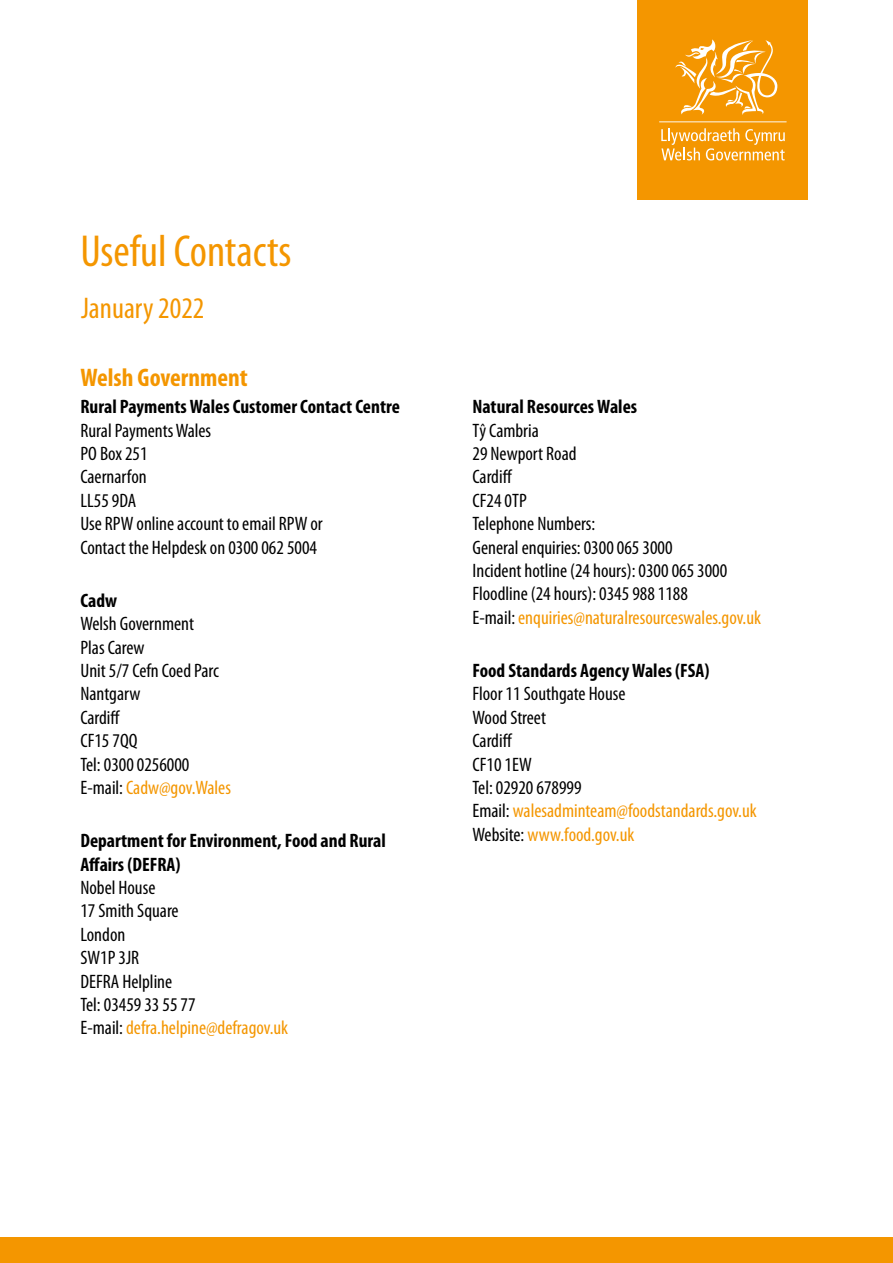
<style>
.page{position:relative;width:893px;height:1263px;background:#fff}
.page>*{position:absolute;margin:0;border:0;box-sizing:border-box;transform-origin:0 0}
.t1{font:condensed 45px "Myriad Pro";color:#f49600}
.t2{font:condensed 30px "Myriad Pro";color:#f49600}
.H3_orange_head{font:700 condensed 25.5px "Myriad Pro";color:#f49600}
.text_13_pt_cond{font:condensed 19.5px "Myriad Pro";color:#000}
.H4_bold_cond_13_pt{font:700 condensed 19.5px/23.4px "Myriad Pro";color:#000}
.text_13pt_cond_7mm{font:condensed 19.5px "Myriad Pro";color:#f49600}
.text_13_pt_cond-2{font:condensed 19.5px "Myriad Pro";color:#f49600}
.text_13pt_cond_7mm-2{font:condensed 19.5px/23.4px "Myriad Pro";color:#000}
.s1{color:#000}
</style>
<div class="page">
<div style="left:0;top:1237px;width:893px;height:26px;background:#f49600"></div>
<div style="left:638px;top:0;width:170px;height:200px;background:#f49600"></div>
<svg style="left:675px;top:39px;width:102px;height:76px"></svg>
<svg style="left:661px;top:128px;width:124px;height:32px"></svg>
<hr style="left:659px;top:121px;width:128px;height:1px;background:#fff">
<h1 class="t1" style="left:80px;top:226px;width:213px">Useful Contacts</h1>
<h2 class="t2" style="left:81px;top:292px;width:125px">January 2022</h2>
<h3 class="H3_orange_head" style="left:80px;top:363px;width:169px">Welsh Government</h3>
<h4 class="H4_bold_cond_13_pt" style="left:80px;top:395px;width:321px">Rural Payments Wales Customer Contact Centre</h4>
<p class="text_13_pt_cond" style="left:80px;top:420px;width:132px">Rural Payments Wales</p>
<p class="text_13_pt_cond" style="left:80px;top:443px;width:69px">PO Box 251</p>
<p class="text_13_pt_cond" style="left:80px;top:466px;width:68px">Caernarfon</p>
<p class="text_13_pt_cond" style="left:80px;top:490px;width:57px">LL55 9DA</p>
<p class="text_13pt_cond_7mm-2" style="left:80px;top:512px;width:244px">Use RPW online account to email RPW or<br>Contact the Helpdesk on 0300 062 5004</p>
<h4 class="H4_bold_cond_13_pt" style="left:80px;top:589px;width:38px">Cadw</h4>
<p class="text_13_pt_cond" style="left:80px;top:613px;width:115px">Welsh Government</p>
<p class="text_13_pt_cond" style="left:80px;top:637px;width:66px">Plas Carew</p>
<p class="text_13_pt_cond" style="left:80px;top:660px;width:140px">Unit 5/7 Cefn Coed Parc</p>
<p class="text_13_pt_cond" style="left:80px;top:683px;width:62px">Nantgarw</p>
<p class="text_13_pt_cond" style="left:80px;top:707px;width:41px">Cardiff</p>
<p class="text_13_pt_cond" style="left:80px;top:730px;width:58px">CF15 7QQ</p>
<p class="text_13_pt_cond" style="left:80px;top:754px;width:111px">Tel: 0300 0256000</p>
<p class="text_13pt_cond_7mm" style="left:80px;top:777px;width:152px"><span class="s1">E-mail:</span> Cadw@gov.Wales</p>
<h4 class="H4_bold_cond_13_pt" style="left:80px;top:829px;width:307px">Department for Environment, Food and Rural<br>Affairs (DEFRA)</h4>
<p class="text_13_pt_cond" style="left:80px;top:877px;width:76px">Nobel House</p>
<p class="text_13_pt_cond" style="left:80px;top:900px;width:100px">17 Smith Square</p>
<p class="text_13_pt_cond" style="left:80px;top:924px;width:46px">London</p>
<p class="text_13_pt_cond" style="left:80px;top:947px;width:60px">SW1P 3JR</p>
<p class="text_13_pt_cond" style="left:80px;top:970px;width:93px">DEFRA Helpline</p>
<p class="text_13_pt_cond" style="left:80px;top:994px;width:117px">Tel: 03459 33 55 77</p>
<p class="text_13pt_cond_7mm" style="left:80px;top:1017px;width:209px"><span class="s1">E-mail:</span> defra.helpine@defragov.uk</p>
<h4 class="H4_bold_cond_13_pt" style="left:473px;top:395px;width:166px">Natural Resources Wales</h4>
<p class="text_13_pt_cond" style="left:473px;top:420px;width:68px">Tŷ Cambria</p>
<p class="text_13_pt_cond" style="left:473px;top:443px;width:106px">29 Newport Road</p>
<p class="text_13_pt_cond" style="left:473px;top:466px;width:41px">Cardiff</p>
<p class="text_13_pt_cond" style="left:473px;top:490px;width:56px">CF24 0TP</p>
<p class="text_13_pt_cond" style="left:473px;top:513px;width:124px">Telephone Numbers:</p>
<p class="text_13_pt_cond" style="left:473px;top:537px;width:201px">General enquiries: 0300 065 3000</p>
<p class="text_13_pt_cond" style="left:473px;top:560px;width:256px">Incident hotline (24 hours): 0300 065 3000</p>
<p class="text_13_pt_cond" style="left:473px;top:583px;width:217px">Floodline (24 hours): 0345 988 1188</p>
<p class="text_13pt_cond_7mm" style="left:473px;top:607px;width:290px"><span class="s1">E-mail:</span> enquiries@naturalresourceswales.gov.uk</p>
<h4 class="H4_bold_cond_13_pt" style="left:473px;top:659px;width:239px">Food Standards Agency Wales (FSA)</h4>
<p class="text_13_pt_cond" style="left:473px;top:683px;width:154px">Floor 11 Southgate House</p>
<p class="text_13_pt_cond" style="left:473px;top:707px;width:75px">Wood Street</p>
<p class="text_13_pt_cond" style="left:473px;top:730px;width:41px">Cardiff</p>
<p class="text_13_pt_cond" style="left:473px;top:754px;width:61px">CF10 1EW</p>
<p class="text_13_pt_cond" style="left:473px;top:777px;width:111px">Tel: 02920 678999</p>
<p class="text_13_pt_cond-2" style="left:473px;top:800px;width:286px"><span class="s1">Email:</span> walesadminteam@foodstandards.gov.uk</p>
<p class="text_13_pt_cond-2" style="left:473px;top:824px;width:163px"><span class="s1">Website:</span> www.food.gov.uk</p>
</div>
